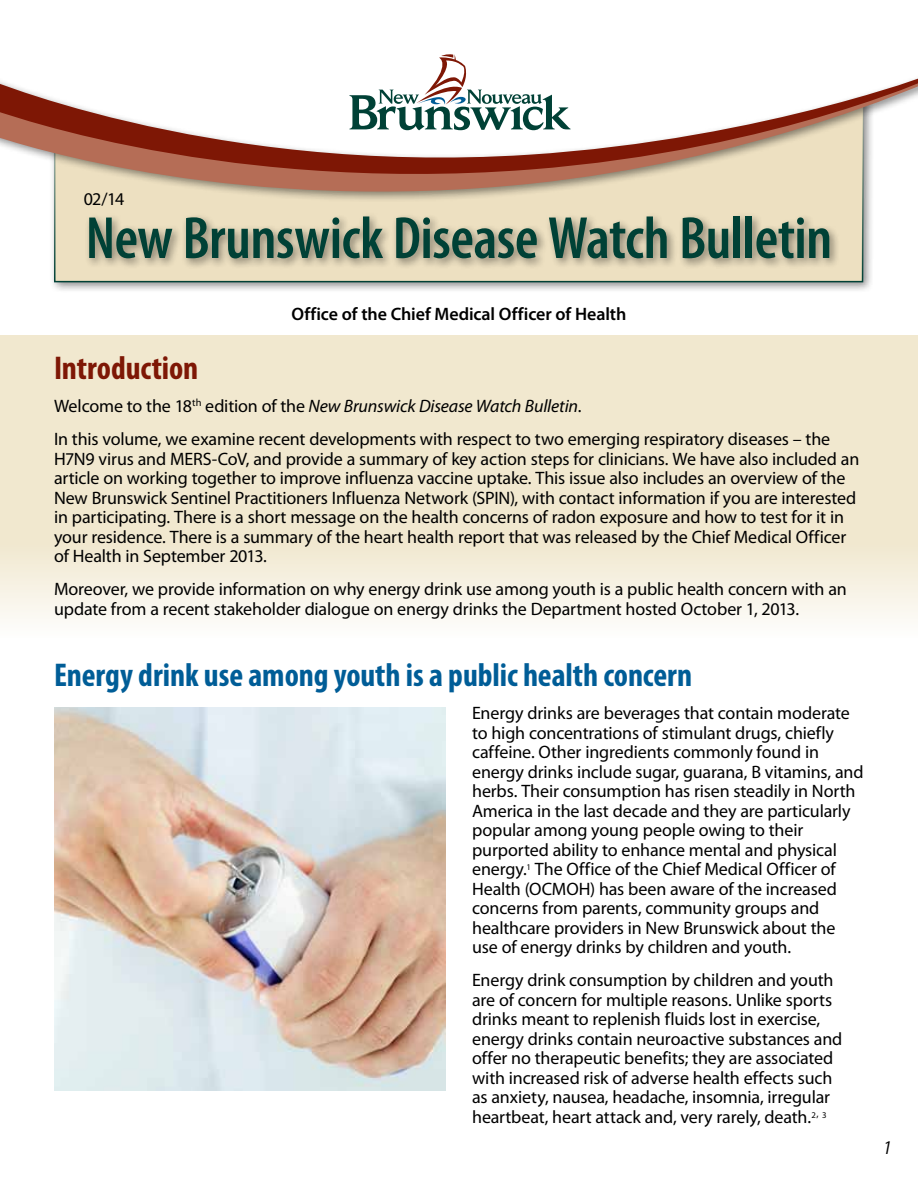
<style>
.page{position:relative;width:918px;height:1188px;background:#fff}
.page>*{position:absolute;margin:0;border:0;box-sizing:border-box;transform-origin:0 0}
.t1{font:600 condensed 60px "Myriad Pro";letter-spacing:-.01em;color:#004136}
.t2{font:700 condensed 33px "Myriad Pro";color:#005d97}
.t3{font:700 condensed 33px "Myriad Pro";color:#7e1705}
.t4{font:italic condensed 19.5px "Myriad Pro";color:#000}
.t5{font:18px/19.5px "Myriad Pro";letter-spacing:-.01em;color:#000}
.t6{font:600 18px "Myriad Pro";letter-spacing:-.005em;color:#000}
.s1{font-style:italic}
</style>
<div class="page">
<svg style="left:0;top:336px;width:918px;height:283px;background:#f2ead3"></svg>
<div style="left:49px;top:93px;width:826px;height:200px;background:#000;opacity:.45"></div>
<svg style="left:53px;top:214px;width:812px;height:69px;background:#d1cdb1"></svg>
<svg style="left:49px;top:195px;width:826px;height:19px;background:#eadec0"></svg>
<svg style="left:0;top:78px;width:918px;height:117px"></svg>
<div style="left:84px;top:212px;width:757px;height:58px;background:#000;opacity:.45"></div>
<svg style="left:350px;top:54px;width:221px;height:76px"></svg>
<img style="left:54px;top:708px;width:391px;height:383px">
<p class="t5" style="left:84px;top:190px;width:42px">02/14</p>
<h1 class="t1" style="left:86px;top:201px;width:748px">New Brunswick Disease Watch Bulletin</h1>
<p class="t6" style="left:292px;top:303px;width:336px">Office of the Chief Medical Officer of Health</p>
<h2 class="t3" style="left:54px;top:348px;width:146px">Introduction</h2>
<p class="t5" style="left:54px;top:390px;width:778px;line-height:33px">Welcome to the 18<sup>th</sup> edition of the <span class="s1">New Brunswick Disease Watch Bulletin</span>.<br>In this volume, we examine recent developments with respect to two emerging respiratory diseases – the</p>
<p class="t5" style="left:54px;top:449px;width:807px">H7N9 virus and MERS-CoV, and provide a summary of key action steps for clinicians. We have also included an article on working together to improve influenza vaccine uptake. This issue also includes an overview of the New Brunswick Sentinel Practitioners Influenza Network (SPIN), with contact information if you are interested in participating. There is a short message on the health concerns of radon exposure and how to test for it in your residence. There is a summary of the heart health report that was released by the Chief Medical Officer of Health in September 2013.</p>
<p class="t5" style="left:54px;top:580px;width:794px">Moreover, we provide information on why energy drink use among youth is a public health concern with an update from a recent stakeholder dialogue on energy drinks the Department hosted October 1, 2013.</p>
<h2 class="t2" style="left:54px;top:655px;width:640px">Energy drink use among youth is a public health concern</h2>
<p class="t5" style="left:472px;top:704px;width:393px">Energy drinks are beverages that contain moderate to high concentrations of stimulant drugs, chiefly caffeine. Other ingredients commonly found in energy drinks include sugar, guarana, B vitamins, and herbs. Their consumption has risen steadily in North America in the last decade and they are particularly popular among young people owing to their purported ability to enhance mental and physical energy.<sup>1</sup> The Office of the Chief Medical Officer of Health (OCMOH) has been aware of the increased concerns from parents, community groups and healthcare providers in New Brunswick about the use of energy drinks by children and youth.</p>
<p class="t5" style="left:472px;top:971px;width:372px">Energy drink consumption by children and youth are of concern for multiple reasons. Unlike sports drinks meant to replenish fluids lost in exercise, energy drinks contain neuroactive substances and offer no therapeutic benefits; they are associated with increased risk of adverse health effects such as anxiety, nausea, headache, insomnia, irregular heartbeat, heart attack and, very rarely, death.<sup>2</sup><sup>,</sup> <sup>3</sup></p>
<p class="t4" style="left:883px;top:1136px;width:9px">1</p>
</div>
